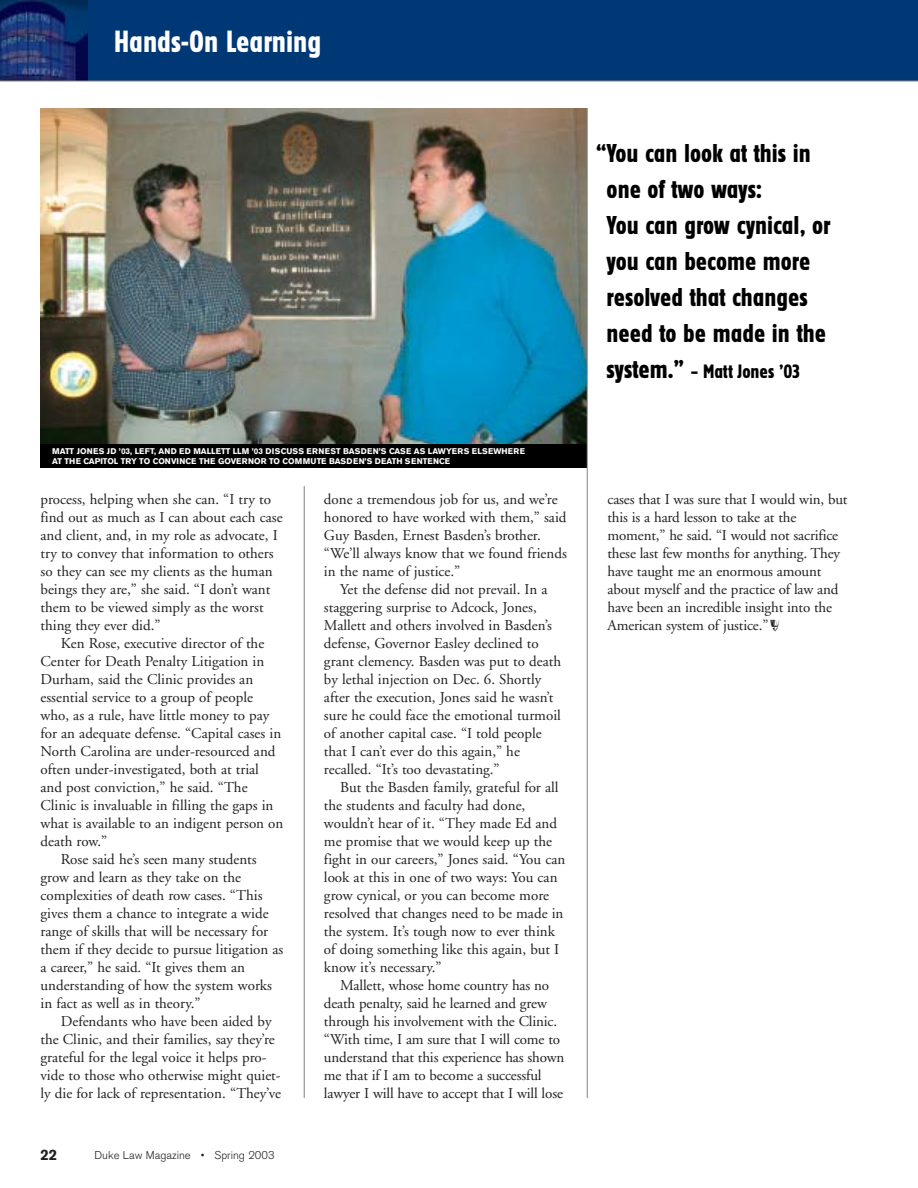
<style>
.page{position:relative;width:918px;height:1188px;background:#fff}
.page>*{position:absolute;margin:0;border:0;box-sizing:border-box;transform-origin:0 0}
.t1{font:28.5px "Govan One Alternate";color:#fff}
.t2{font:24px/36px "Govan One Alternate";color:#000}
.t3{font:18px "Govan One Alternate";color:#000}
.t4{font:15px/18px "Adobe Garamond";color:#231f1f}
.t5{font:700 15px "Akzidenz Grotesk BE";color:#231f1f}
.t6{font:300 11.25px "Akzidenz Grotesk BE";color:#231f1f}
.t7{font:700 8.25px/9.9px "Akzidenz Grotesk BE";color:#fff}
.s1{font-size:24px}
.s2{font-family:"DUK Evetica"}
</style>
<div class="page">
<div style="left:0;top:0;width:918px;height:81px;background:#003876"></div>
<img style="left:0;top:0;width:87px;height:81px">
<hr style="left:304px;top:486px;width:1px;height:612px;background:#808284">
<hr style="left:0;top:81px;width:918px;height:1px;background:#808284">
<img style="left:40px;top:108px;width:547px;height:336px">
<div style="left:40px;top:444px;width:547px;height:24px;background:#000"></div>
<hr style="left:587px;top:108px;width:1px;height:990px;background:#808284">
<h1 class="t1" style="left:114px;top:32px;width:209px">Hands-On Learning</h1>
<p class="t7" style="left:52px;top:447px;width:474px">MATT JONES JD ’03, LEFT, AND ED MALLETT LLM ’03 DISCUSS ERNEST BASDEN’S CASE AS LAWYERS ELSEWHERE<br>AT THE CAPITOL TRY TO CONVINCE THE GOVERNOR TO COMMUTE BASDEN’S DEATH SENTENCE</p>
<p class="t4" style="left:40px;top:492px;width:244px">process, helping when she can. “I try to find out as much as I can about each case and client, and, in my role as advocate, I try to convey that information to others so they can see my clients as the human beings they are,” she said. “I don’t want them to be viewed simply as the worst thing they ever did.”</p>
<p class="t4" style="left:61px;top:636px;width:205px">Ken Rose, executive director of the</p>
<p class="t4" style="left:40px;top:654px;width:225px">Center for Death Penalty Litigation in</p>
<p class="t4" style="left:40px;top:672px;width:214px">Durham, said the Clinic provides an</p>
<p class="t4" style="left:40px;top:690px;width:214px">essential service to a group of people</p>
<p class="t4" style="left:40px;top:708px;width:230px">who, as a rule, have little money to pay</p>
<p class="t4" style="left:40px;top:726px;width:242px">for an adequate defense. “Capital cases in</p>
<p class="t4" style="left:40px;top:744px;width:237px">North Carolina are under-resourced and</p>
<p class="t4" style="left:40px;top:762px;width:220px">often under-investigated, both at trial</p>
<p class="t4" style="left:40px;top:780px;width:209px">and post conviction,” he said. “The</p>
<p class="t4" style="left:40px;top:798px;width:235px">Clinic is invaluable in filling the gaps in</p>
<p class="t4" style="left:40px;top:816px;width:244px">what is available to an indigent person on</p>
<p class="t4" style="left:40px;top:834px;width:68px">death row.”</p>
<p class="t4" style="left:61px;top:852px;width:197px">Rose said he’s seen many students</p>
<p class="t4" style="left:40px;top:870px;width:202px">grow and learn as they take on the</p>
<p class="t4" style="left:40px;top:888px;width:224px">complexities of death row cases. “This</p>
<p class="t4" style="left:40px;top:906px;width:230px">gives them a chance to integrate a wide</p>
<p class="t4" style="left:40px;top:924px;width:229px">range of skills that will be necessary for</p>
<p class="t4" style="left:40px;top:942px;width:244px">them if they decide to pursue litigation as</p>
<p class="t4" style="left:40px;top:960px;width:206px">a career,” he said. “It gives them an</p>
<p class="t4" style="left:40px;top:978px;width:233px">understanding of how the system works</p>
<p class="t4" style="left:40px;top:996px;width:162px">in fact as well as in theory.”</p>
<p class="t4" style="left:61px;top:1014px;width:212px">Defendants who have been aided by</p>
<p class="t4" style="left:40px;top:1032px;width:236px">the Clinic, and their families, say they’re</p>
<p class="t4" style="left:40px;top:1050px;width:228px">grateful for the legal voice it helps pro-</p>
<p class="t4" style="left:40px;top:1068px;width:242px">vide to those who otherwise might quiet-</p>
<p class="t4" style="left:40px;top:1086px;width:242px">ly die for lack of representation. “They’ve</p>
<p class="t5" style="left:40px;top:1149px;width:18px">22</p>
<p class="t6" style="left:94px;top:1151px;width:182px">Duke Law Magazine • Spring 2003</p>
<p class="t4" style="left:324px;top:492px;width:244px">done a tremendous job for us, and we’re honored to have worked with them,” said Guy Basden, Ernest Basden’s brother. “We’ll always know that we found friends in the name of justice.”</p>
<p class="t4" style="left:324px;top:582px;width:239px;text-indent:16px">Yet the defense did not prevail. In a staggering surprise to Adcock, Jones, Mallett and others involved in Basden’s defense, Governor Easley declined to grant clemency. Basden was put to death by lethal injection on Dec. 6. Shortly after the execution, Jones said he wasn’t sure he could face the emotional turmoil of another capital case. “I told people that I can’t ever do this again,” he recalled. “It’s too devastating.”</p>
<p class="t4" style="left:324px;top:780px;width:243px;text-indent:16px">But the Basden family, grateful for all the students and faculty had done, wouldn’t hear of it. “They made Ed and me promise that we would keep up the fight in our careers,” Jones said. “You can look at this in one of two ways: You can grow cynical, or you can become more resolved that changes need to be made in the system. It’s tough now to ever think of doing something like this again, but I know it’s necessary.”</p>
<p class="t4" style="left:324px;top:978px;width:242px;text-indent:16px">Mallett, whose home country has no death penalty, said he learned and grew through his involvement with the Clinic. “With time, I am sure that I will come to understand that this experience has shown me that if I am to become a successful lawyer I will have to accept that I will lose</p>
<h2 class="t2" style="left:607px;top:138px;width:225px;text-indent:-10px">“You can look at this in one of two ways:<br>You can grow cynical, or you can become more resolved that changes need to be made in the</h2>
<p class="t3" style="left:607px;top:365px;width:195px"><span class="s1">system.”</span> – Matt Jones ’03</p>
<p class="t4" style="left:607px;top:492px;width:242px">cases that I was sure that I would win, but this is a hard lesson to take at the moment,” he said. “I would not sacrifice these last few months for anything. They have taught me an enormous amount about myself and the practice of law and have been an incredible insight into the American system of justice.”<span class="s2">d</span></p>
</div>
